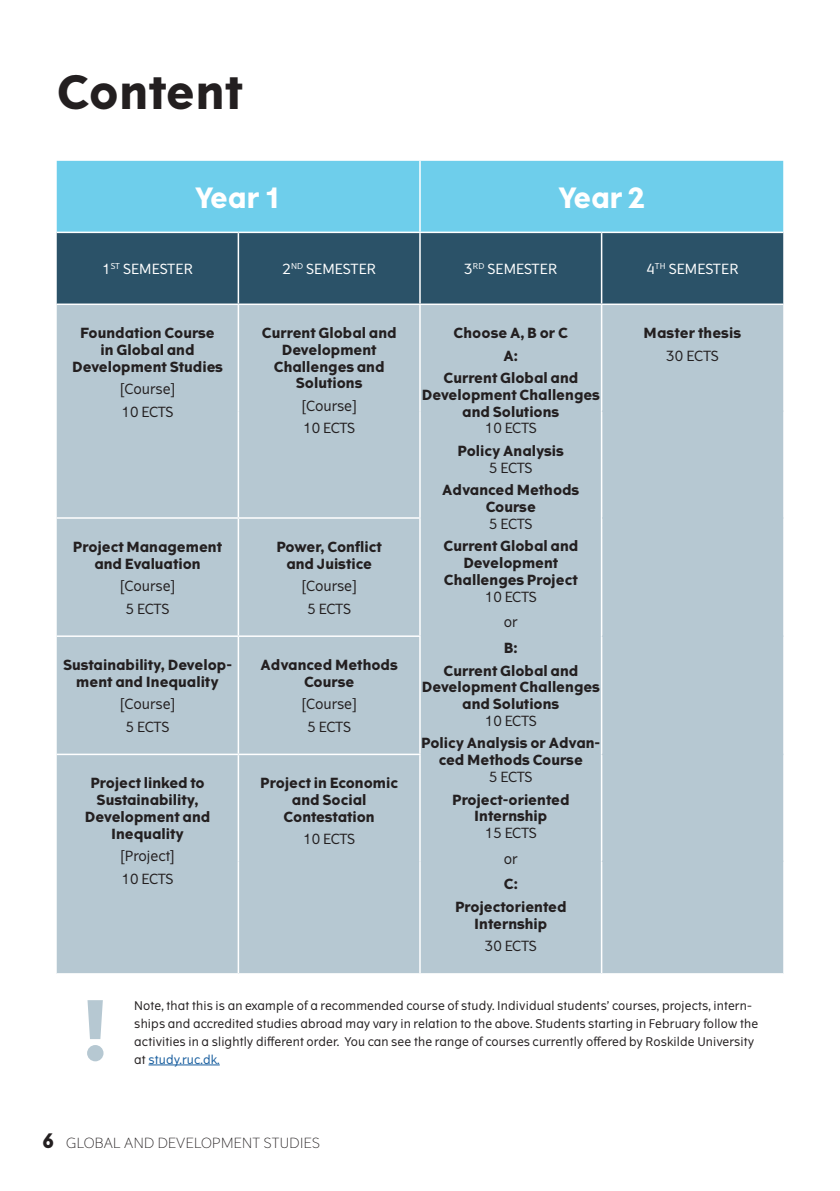
<style>
.page{position:relative;width:840px;height:1191px;background:#fff}
.page>*{position:absolute;margin:0;border:0;box-sizing:border-box;transform-origin:0 0}
.Heading_2_-_Bold_16{font:700 82.4px "The Wave";color:#b6c8d2}
.Heading_2_-_Bold_16-2{font:700 46px "The Wave";letter-spacing:.01em;color:#231f20}
.Semesterskema{font:700 28px "The Wave";letter-spacing:-.01em;color:#fff}
.Semesterskema-2{font:700 14px/16.8px "The Wave";color:#231f20;text-align:center}
.Semesterskema-3{font:14px "The Wave";letter-spacing:-.005em;color:#231f20}
.Semesterskema-4{font:14px "The Wave";letter-spacing:.01em;color:#fff}
.t1{font:300 14px "The Wave";letter-spacing:.025em;color:#231f20}
.Brødtekst_Regular_8{font:12px/18px "The Wave";letter-spacing:.01em;color:#231f20}
.s1{font-weight:400}
.s2{color:#175d9e}
.s3{font-weight:700;font-size:20px}
</style>
<div class="page">
<hr style="left:148px;top:1064px;width:72px;height:1px;background:#175d9e">
<div style="left:57px;top:161px;width:725px;height:71px;background:#6eceeb"></div>
<div style="left:57px;top:233px;width:725px;height:70px;background:#2b5268"></div>
<div style="left:57px;top:305px;width:725px;height:668px;background:#b6c8d2"></div>
<hr style="left:419px;top:161px;width:1px;height:71px;background:#fff">
<hr style="left:237px;top:233px;width:2px;height:70px;background:#fff">
<hr style="left:419px;top:233px;width:1px;height:70px;background:#fff">
<hr style="left:600px;top:233px;width:2px;height:70px;background:#fff">
<hr style="left:237px;top:305px;width:2px;height:106px;background:#fff">
<hr style="left:419px;top:305px;width:1px;height:106px;background:#fff">
<hr style="left:600px;top:305px;width:2px;height:106px;background:#fff">
<hr style="left:237px;top:411px;width:2px;height:106px;background:#fff">
<hr style="left:419px;top:411px;width:1px;height:106px;background:#fff">
<hr style="left:600px;top:411px;width:2px;height:107px;background:#fff">
<hr style="left:237px;top:519px;width:2px;height:116px;background:#fff">
<hr style="left:419px;top:519px;width:1px;height:116px;background:#fff">
<hr style="left:600px;top:518px;width:2px;height:118px;background:#fff">
<hr style="left:237px;top:637px;width:2px;height:116px;background:#fff">
<hr style="left:419px;top:637px;width:1px;height:116px;background:#fff">
<hr style="left:600px;top:636px;width:2px;height:118px;background:#fff">
<hr style="left:237px;top:755px;width:2px;height:106px;background:#fff">
<hr style="left:419px;top:755px;width:1px;height:106px;background:#fff">
<hr style="left:600px;top:754px;width:2px;height:107px;background:#fff">
<hr style="left:237px;top:861px;width:2px;height:112px;background:#fff">
<hr style="left:419px;top:861px;width:1px;height:112px;background:#fff">
<hr style="left:600px;top:861px;width:2px;height:112px;background:#fff">
<hr style="left:57px;top:517px;width:181px;height:2px;background:#fff">
<hr style="left:238px;top:517px;width:182px;height:2px;background:#fff">
<hr style="left:57px;top:635px;width:181px;height:2px;background:#fff">
<hr style="left:238px;top:635px;width:182px;height:2px;background:#fff">
<hr style="left:57px;top:753px;width:181px;height:2px;background:#fff">
<hr style="left:238px;top:753px;width:182px;height:2px;background:#fff">
<hr style="left:602px;top:410px;width:180px;height:2px;background:#b6c8d2">
<hr style="left:602px;top:517px;width:180px;height:2px;background:#b6c8d2">
<hr style="left:602px;top:635px;width:180px;height:2px;background:#b6c8d2">
<hr style="left:602px;top:753px;width:180px;height:2px;background:#b6c8d2">
<hr style="left:602px;top:860px;width:180px;height:2px;background:#b6c8d2">
<p class="Heading_2_-_Bold_16-2" style="left:57px;top:63px;width:187px">Content</p>
<p class="Semesterskema" style="left:195px;top:179px;width:89px">Year 1</p>
<p class="Semesterskema" style="left:557px;top:179px;width:89px">Year 2</p>
<p class="Semesterskema-4" style="left:102px;top:260px;width:92px">1<sup>ST</sup> SEMESTER</p>
<p class="Semesterskema-4" style="left:282px;top:260px;width:95px">2<sup>ND</sup> SEMESTER</p>
<p class="Semesterskema-4" style="left:464px;top:260px;width:94px">3<sup>RD</sup> SEMESTER</p>
<p class="Semesterskema-4" style="left:646px;top:260px;width:94px">4<sup>TH</sup> SEMESTER</p>
<p class="Semesterskema-2" style="left:72px;top:325px;width:152px">Foundation Course in Global and<br>Development Studies</p>
<p class="Semesterskema-3" style="left:120px;top:380px;width:57px">[Course]</p>
<p class="Semesterskema-3" style="left:121px;top:402px;width:53px">10 ECTS</p>
<p class="Semesterskema-2" style="left:73px;top:538px;width:150px">Project Management and Evaluation</p>
<p class="Semesterskema-3" style="left:120px;top:577px;width:57px">[Course]</p>
<p class="Semesterskema-3" style="left:126px;top:599px;width:45px">5 ECTS</p>
<p class="Semesterskema-2" style="left:63px;top:657px;width:170px">Sustainability, Develop&shy;ment and Inequality</p>
<p class="Semesterskema-3" style="left:120px;top:695px;width:57px">[Course]</p>
<p class="Semesterskema-3" style="left:126px;top:717px;width:45px">5 ECTS</p>
<p class="Semesterskema-2" style="left:85px;top:775px;width:127px">Project linked to<br>Sustainability,<br>Development and<br>Inequality</p>
<p class="Semesterskema-3" style="left:120px;top:847px;width:56px">[Project]</p>
<p class="Semesterskema-3" style="left:121px;top:869px;width:53px">10 ECTS</p>
<p class="Semesterskema-2" style="left:261px;top:325px;width:136px">Current Global and<br>Development<br>Challenges and<br>Solutions</p>
<p class="Semesterskema-3" style="left:301px;top:397px;width:57px">[Course]</p>
<p class="Semesterskema-3" style="left:303px;top:419px;width:53px">10 ECTS</p>
<p class="Semesterskema-2" style="left:276px;top:538px;width:107px">Power, Conflict and Juistice</p>
<p class="Semesterskema-3" style="left:301px;top:577px;width:57px">[Course]</p>
<p class="Semesterskema-3" style="left:307px;top:599px;width:45px">5 ECTS</p>
<p class="Semesterskema-2" style="left:260px;top:657px;width:138px">Advanced Methods<br>Course</p>
<p class="Semesterskema-3" style="left:301px;top:695px;width:57px">[Course]</p>
<p class="Semesterskema-3" style="left:307px;top:717px;width:45px">5 ECTS</p>
<p class="Semesterskema-2" style="left:260px;top:775px;width:139px">Project in Economic and Social<br>Contestation</p>
<p class="Semesterskema-3" style="left:303px;top:830px;width:53px">10 ECTS</p>
<p class="Semesterskema-2" style="left:453px;top:325px;width:116px">Choose A, B or C</p>
<p class="Semesterskema-2" style="left:503px;top:347px;width:16px">A:</p>
<p class="Semesterskema-2" style="left:421px;top:370px;width:179px">Current Global and<br>Development Challenges and Solutions<br><span class="s1">10 ECTS</span></p>
<p class="Semesterskema-2" style="left:457px;top:443px;width:108px">Policy Analysis<br><span class="s1">5 ECTS</span></p>
<p class="Semesterskema-2" style="left:442px;top:482px;width:138px">Advanced Methods<br>Course<br><span class="s1">5 ECTS</span></p>
<p class="Semesterskema-2" style="left:443px;top:538px;width:136px">Current Global and<br>Development<br>Challenges Project<br><span class="s1">10 ECTS</span></p>
<p class="Semesterskema-3" style="left:503px;top:613px;width:15px">or</p>
<p class="Semesterskema-2" style="left:503px;top:640px;width:15px">B:</p>
<p class="Semesterskema-2" style="left:421px;top:662px;width:179px">Current Global and<br>Development Challenges and Solutions<br><span class="s1">10 ECTS</span></p>
<p class="Semesterskema-2" style="left:421px;top:735px;width:180px">Policy Analysis or Advan&shy;ced Methods Course<br><span class="s1">5 ECTS</span></p>
<p class="Semesterskema-2" style="left:452px;top:791px;width:119px">Project-oriented<br>Internship<br><span class="s1">15 ECTS</span></p>
<p class="Semesterskema-3" style="left:503px;top:849px;width:15px">or</p>
<p class="Semesterskema-2" style="left:503px;top:876px;width:16px">C:</p>
<p class="Semesterskema-2" style="left:455px;top:899px;width:113px">Projectoriented<br>Internship</p>
<p class="Semesterskema-3" style="left:484px;top:937px;width:53px">30 ECTS</p>
<p class="Semesterskema-2" style="left:643px;top:325px;width:99px">Master thesis</p>
<p class="Semesterskema-3" style="left:665px;top:346px;width:54px">30 ECTS</p>
<p class="Heading_2_-_Bold_16" style="left:78px;top:977px;width:36px">!</p>
<p class="Brødtekst_Regular_8" style="left:134px;top:996px;width:625px">Note, that this is an example of a recommended course of study. Individual students’ courses, projects, intern&shy;ships and accredited studies abroad may vary in relation to the above. Students starting in February follow the activities in a slightly different order. You can see the range of courses currently offered by Roskilde University at <span class="s2">study.ruc.dk.</span></p>
<p class="t1" style="left:42px;top:1134px;width:279px"><span class="s3">6</span> GLOBAL AND DEVELOPMENT STUDIES</p>
</div>
